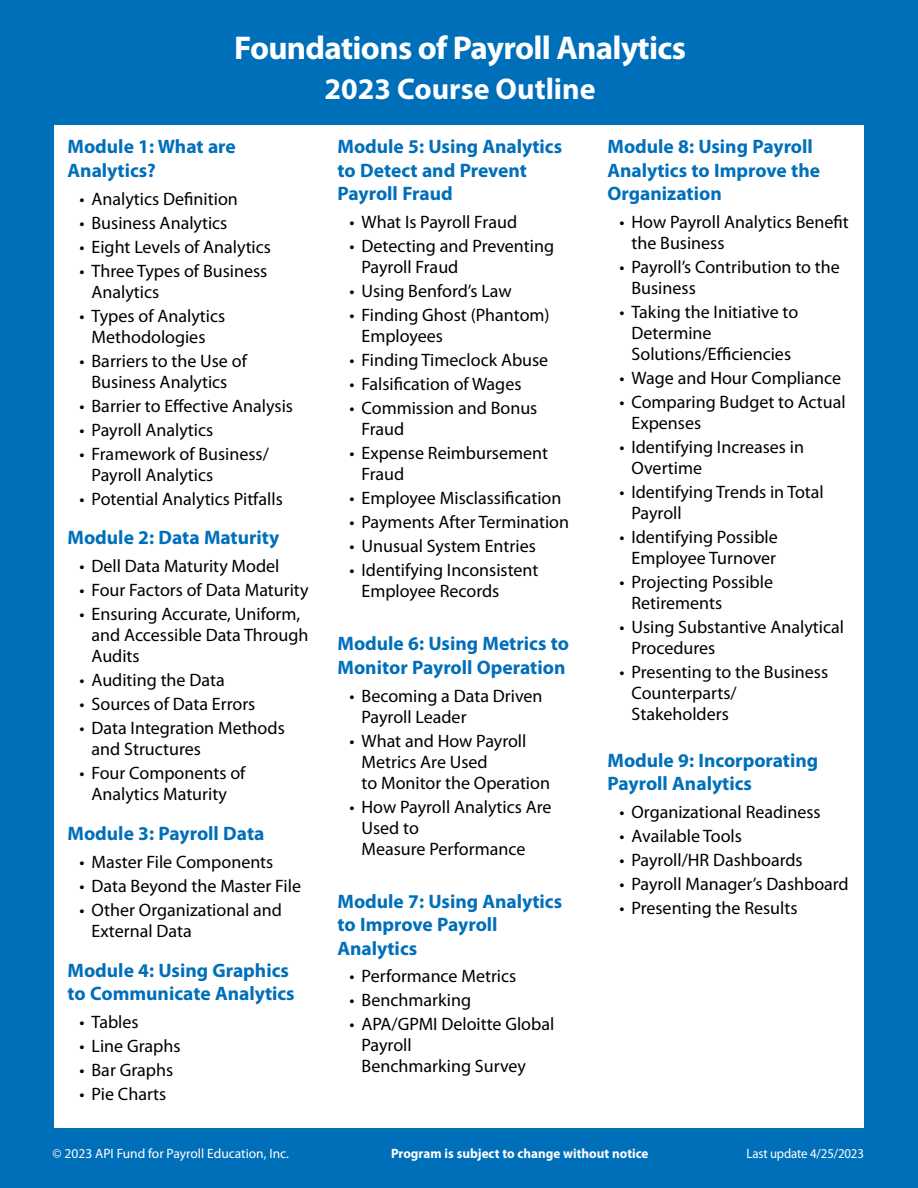
<style>
.page{position:relative;width:918px;height:1188px;background:#006fba}
.page>*{position:absolute;margin:0;border:0;box-sizing:border-box;transform-origin:0 0}
.t1{font:700 33px "Myriad Pro";letter-spacing:-.02em;color:#fff}
.t2{font:700 30px "Myriad Pro";color:#fff}
.t3{font:700 19.5px/23.4px "Myriad Pro";color:#006fba}
.t4{font:18px/21px "Myriad Pro";color:#000}
.t5{font:700 13.5px "Myriad Pro";color:#fff}
.t6{font:13.5px "Myriad Pro";color:#fff}
.t7{font:13.5px "Myriad Pro";color:#fff;scale:.95 1}
</style>
<div class="page">
<div style="left:54px;top:125px;width:810px;height:1003px;background:#fff"></div>
<p class="t1" style="left:234px;top:29px;width:453px">Foundations of Payroll Analytics</p>
<p class="t2" style="left:325px;top:72px;width:273px">2023 Course Outline</p>
<p class="t3" style="left:68px;top:135px;width:170px">Module 1: What are<br>Analytics?</p>
<p class="t4" style="left:80px;top:188px;width:160px">• Analytics Definition</p>
<p class="t4" style="left:80px;top:212px;width:149px">• Business Analytics</p>
<p class="t4" style="left:80px;top:236px;width:193px">• Eight Levels of Analytics</p>
<p class="t4" style="left:92px;top:260px;width:177px;text-indent:-12px">• Three Types of Business<br>Analytics</p>
<p class="t4" style="left:80px;top:305px;width:147px;text-align:center">• Types of Analytics<br>Methodologies</p>
<p class="t4" style="left:80px;top:350px;width:169px;text-align:center">• Barriers to the Use of<br>Business Analytics</p>
<p class="t4" style="left:80px;top:395px;width:215px">• Barrier to Effective Analysis</p>
<p class="t4" style="left:80px;top:419px;width:135px">• Payroll Analytics</p>
<p class="t4" style="left:92px;top:443px;width:179px;text-indent:-12px">• Framework of Business/<br>Payroll Analytics</p>
<p class="t4" style="left:80px;top:488px;width:205px">• Potential Analytics Pitfalls</p>
<p class="t3" style="left:68px;top:526px;width:213px">Module 2: Data Maturity</p>
<p class="t4" style="left:80px;top:556px;width:201px">• Dell Data Maturity Model</p>
<p class="t4" style="left:80px;top:580px;width:231px">• Four Factors of Data Maturity</p>
<p class="t4" style="left:92px;top:604px;width:218px;text-indent:-12px">• Ensuring Accurate, Uniform, and Accessible Data Through<br>Audits</p>
<p class="t4" style="left:80px;top:670px;width:147px">• Auditing the Data</p>
<p class="t4" style="left:80px;top:694px;width:177px">• Sources of Data Errors</p>
<p class="t4" style="left:92px;top:718px;width:195px;text-indent:-12px">• Data Integration Methods and Structures</p>
<p class="t4" style="left:80px;top:763px;width:167px;text-align:center">• Four Components of<br>Analytics Maturity</p>
<p class="t3" style="left:68px;top:822px;width:198px">Module 3: Payroll Data</p>
<p class="t4" style="left:80px;top:852px;width:195px">• Master File Components</p>
<p class="t4" style="left:80px;top:876px;width:223px">• Data Beyond the Master File</p>
<p class="t4" style="left:92px;top:900px;width:192px;text-indent:-12px">• Other Organizational and<br>External Data</p>
<p class="t3" style="left:68px;top:959px;width:229px">Module 4: Using Graphics to Communicate Analytics</p>
<p class="t4" style="left:80px;top:1012px;width:61px">• Tables</p>
<p class="t4" style="left:80px;top:1036px;width:102px">• Line Graphs</p>
<p class="t4" style="left:80px;top:1060px;width:95px">• Bar Graphs</p>
<p class="t4" style="left:80px;top:1084px;width:88px">• Pie Charts</p>
<p class="t3" style="left:338px;top:135px;width:226px">Module 5: Using Analytics to Detect and Prevent<br>Payroll Fraud</p>
<p class="t4" style="left:350px;top:212px;width:169px">• What Is Payroll Fraud</p>
<p class="t4" style="left:362px;top:236px;width:194px;text-indent:-12px">• Detecting and Preventing<br>Payroll Fraud</p>
<p class="t4" style="left:350px;top:281px;width:164px">• Using Benford’s Law</p>
<p class="t4" style="left:362px;top:305px;width:190px;text-indent:-12px">• Finding Ghost (Phantom)<br>Employees</p>
<p class="t4" style="left:350px;top:350px;width:200px">• Finding Timeclock Abuse</p>
<p class="t4" style="left:350px;top:374px;width:173px">• Falsification of Wages</p>
<p class="t4" style="left:362px;top:398px;width:177px;text-indent:-12px">• Commission and Bonus<br>Fraud</p>
<p class="t4" style="left:362px;top:443px;width:188px;text-indent:-12px">• Expense Reimbursement<br>Fraud</p>
<p class="t4" style="left:350px;top:488px;width:213px">• Employee Misclassification</p>
<p class="t4" style="left:350px;top:512px;width:221px">• Payments After Termination</p>
<p class="t4" style="left:350px;top:536px;width:188px">• Unusual System Entries</p>
<p class="t4" style="left:362px;top:560px;width:178px;text-indent:-12px">• Identifying Inconsistent<br>Employee Records</p>
<p class="t3" style="left:338px;top:632px;width:233px">Module 6: Using Metrics to<br>Monitor Payroll Operation</p>
<p class="t4" style="left:362px;top:685px;width:182px;text-indent:-12px">• Becoming a Data Driven<br>Payroll Leader</p>
<p class="t4" style="left:362px;top:730px;width:190px;text-indent:-12px">• What and How Payroll<br>Metrics Are Used<br>to Monitor the Operation</p>
<p class="t4" style="left:362px;top:796px;width:191px;text-indent:-12px">• How Payroll Analytics Are<br>Used to<br>Measure Performance</p>
<p class="t3" style="left:338px;top:890px;width:226px">Module 7: Using Analytics to Improve Payroll<br>Analytics</p>
<p class="t4" style="left:350px;top:966px;width:168px">• Performance Metrics</p>
<p class="t4" style="left:350px;top:990px;width:123px">• Benchmarking</p>
<p class="t4" style="left:362px;top:1014px;width:194px;text-indent:-12px">• APA/GPMI Deloitte Global<br>Payroll<br>Benchmarking Survey</p>
<p class="t3" style="left:608px;top:135px;width:214px">Module 8: Using Payroll<br>Analytics to Improve the<br>Organization</p>
<p class="t4" style="left:632px;top:212px;width:219px;text-indent:-12px">• How Payroll Analytics Benefit the Business</p>
<p class="t4" style="left:632px;top:257px;width:210px;text-indent:-12px">• Payroll’s Contribution to the<br>Business</p>
<p class="t4" style="left:632px;top:302px;width:168px;text-indent:-12px">• Taking the Initiative to<br>Determine<br>Solutions/Efficiencies</p>
<p class="t4" style="left:620px;top:368px;width:223px">• Wage and Hour Compliance</p>
<p class="t4" style="left:632px;top:392px;width:216px;text-indent:-12px">• Comparing Budget to Actual<br>Expenses</p>
<p class="t4" style="left:632px;top:437px;width:174px;text-indent:-12px">• Identifying Increases in<br>Overtime</p>
<p class="t4" style="left:632px;top:482px;width:194px;text-indent:-12px">• Identifying Trends in Total<br>Payroll</p>
<p class="t4" style="left:620px;top:527px;width:160px;text-align:center">• Identifying Possible<br>Employee Turnover</p>
<p class="t4" style="left:632px;top:572px;width:143px;text-indent:-12px">• Projecting Possible<br>Retirements</p>
<p class="t4" style="left:632px;top:617px;width:214px;text-indent:-12px">• Using Substantive Analytical<br>Procedures</p>
<p class="t4" style="left:632px;top:662px;width:198px;text-indent:-12px">• Presenting to the Business<br>Counterparts/<br>Stakeholders</p>
<p class="t3" style="left:608px;top:749px;width:212px">Module 9: Incorporating<br>Payroll Analytics</p>
<p class="t4" style="left:620px;top:802px;width:203px">• Organizational Readiness</p>
<p class="t4" style="left:620px;top:826px;width:124px">• Available Tools</p>
<p class="t4" style="left:620px;top:850px;width:185px">• Payroll/HR Dashboards</p>
<p class="t4" style="left:620px;top:874px;width:231px">• Payroll Manager’s Dashboard</p>
<p class="t4" style="left:620px;top:898px;width:180px">• Presenting the Results</p>
<p class="t6" style="left:53px;top:1146px;width:238px">© 2023 API Fund for Payroll Education, Inc.</p>
<p class="t5" style="left:391px;top:1146px;width:259px">Program is subject to change without notice</p>
<p class="t7" style="left:746px;top:1146px;width:125px">Last update 4/25/2023</p>
</div>
